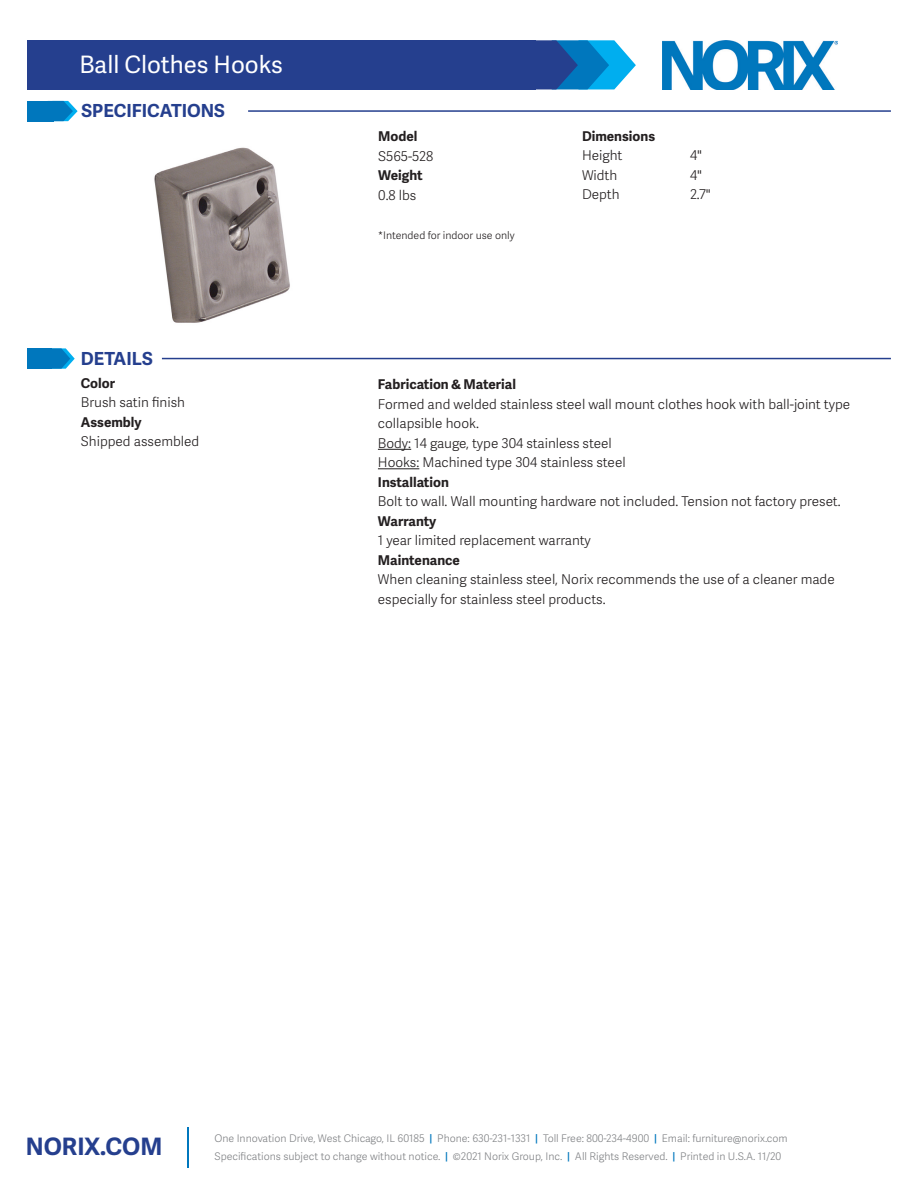
<style>
.page{position:relative;width:918px;height:1188px;background:#fff}
.page>*{position:absolute;margin:0;border:0;box-sizing:border-box;transform-origin:0 0}
.t1{font:24px "Adelle Sans";color:#fff}
.t2{font:700 24px "Adelle Sans";color:#253f8e}
.t3{font:700 18px "Adelle Sans";color:#253f8e}
.t4{font:300 13.5px/19.5px "Adelle Sans";color:#231f20}
.t5{font:700 13.5px "Adelle Sans";color:#231f20}
.t6{font:300 10.5px "Adelle Sans";color:#808285}
.t7{font:300 10.5px "Adelle Sans";color:#231f20}
.s1{font-weight:600;color:#0077bd}
</style>
<div class="page">
<hr style="left:187px;top:1127px;width:2px;height:41px;background:#0077bd">
<img style="left:663px;top:40px;width:174px;height:50px">
<svg style="left:535px;top:40px;width:101px;height:49px;background:#2883c2"></svg>
<div style="left:27px;top:40px;width:508px;height:49px;background:#253f8e"></div>
<hr style="left:378px;top:449px;width:33px;height:1px;background:#231f20">
<hr style="left:378px;top:468px;width:41px;height:1px;background:#231f20">
<svg style="left:52px;top:348px;width:23px;height:21px"></svg>
<div style="left:27px;top:348px;width:25px;height:21px;background:#0077bd"></div>
<hr style="left:162px;top:358px;width:729px;height:1px;background:#253f8e">
<svg style="left:53px;top:101px;width:25px;height:20px"></svg>
<div style="left:27px;top:101px;width:26px;height:20px;background:#0077bd"></div>
<hr style="left:248px;top:110px;width:643px;height:2px;background:#253f8e">
<img style="left:154px;top:147px;width:136px;height:176px">
<p class="t1" style="left:79px;top:48px;width:205px">Ball Clothes Hooks</p>
<p class="t3" style="left:82px;top:98px;width:145px">SPECIFICATIONS</p>
<p class="t3" style="left:81px;top:346px;width:73px">DETAILS</p>
<p class="t5" style="left:81px;top:373px;width:36px">Color</p>
<p class="t4" style="left:81px;top:392px;width:106px">Brush satin finish</p>
<p class="t5" style="left:81px;top:412px;width:62px">Assembly</p>
<p class="t4" style="left:81px;top:431px;width:120px">Shipped assembled</p>
<p class="t5" style="left:378px;top:127px;width:41px">Model</p>
<p class="t4" style="left:378px;top:146px;width:56px">S565-528</p>
<p class="t5" style="left:378px;top:166px;width:46px">Weight</p>
<p class="t4" style="left:378px;top:185px;width:40px">0.8 lbs</p>
<p class="t7" style="left:378px;top:228px;width:138px">*Intended for indoor use only</p>
<p class="t5" style="left:582px;top:126px;width:75px">Dimensions</p>
<p class="t4" style="left:582px;top:145px;width:42px">Height</p>
<p class="t4" style="left:690px;top:145px;width:14px">4"</p>
<p class="t4" style="left:582px;top:165px;width:37px">Width</p>
<p class="t4" style="left:690px;top:165px;width:14px">4"</p>
<p class="t4" style="left:582px;top:184px;width:39px">Depth</p>
<p class="t4" style="left:690px;top:184px;width:22px">2.7"</p>
<p class="t5" style="left:378px;top:375px;width:140px">Fabrication &amp; Material</p>
<p class="t4" style="left:378px;top:394px;width:474px">Formed and welded stainless steel wall mount clothes hook with ball-joint type collapsible hook.</p>
<p class="t4" style="left:378px;top:433px;width:235px">Body: 14 gauge, type 304 stainless steel</p>
<p class="t4" style="left:378px;top:452px;width:249px">Hooks: Machined type 304 stainless steel</p>
<p class="t5" style="left:378px;top:472px;width:72px">Installation</p>
<p class="t4" style="left:378px;top:491px;width:464px">Bolt to wall. Wall mounting hardware not included. Tension not factory preset.</p>
<p class="t5" style="left:378px;top:511px;width:60px">Warranty</p>
<p class="t4" style="left:378px;top:530px;width:215px">1 year limited replacement warranty</p>
<p class="t5" style="left:378px;top:550px;width:84px">Maintenance</p>
<p class="t4" style="left:378px;top:569px;width:458px">When cleaning stainless steel, Norix recommends the use of a cleaner made especially for stainless steel products.</p>
<h1 class="t2" style="left:26px;top:1129px;width:138px">NORIX.COM</h1>
<p class="t6" style="left:214px;top:1131px;width:575px">One Innovation Drive, West Chicago, IL 60185 <span class="s1">|</span> Phone: 630-231-1331 <span class="s1">|</span> Toll Free: 800-234-4900 <span class="s1">|</span> Email: furniture@norix.com</p>
<p class="t6" style="left:214px;top:1149px;width:568px">Specifications subject to change without notice. <span class="s1">|</span> ©2021 Norix Group, Inc. <span class="s1">|</span> All Rights Reserved. <span class="s1">|</span> Printed in U.S.A. 11/20</p>
</div>
